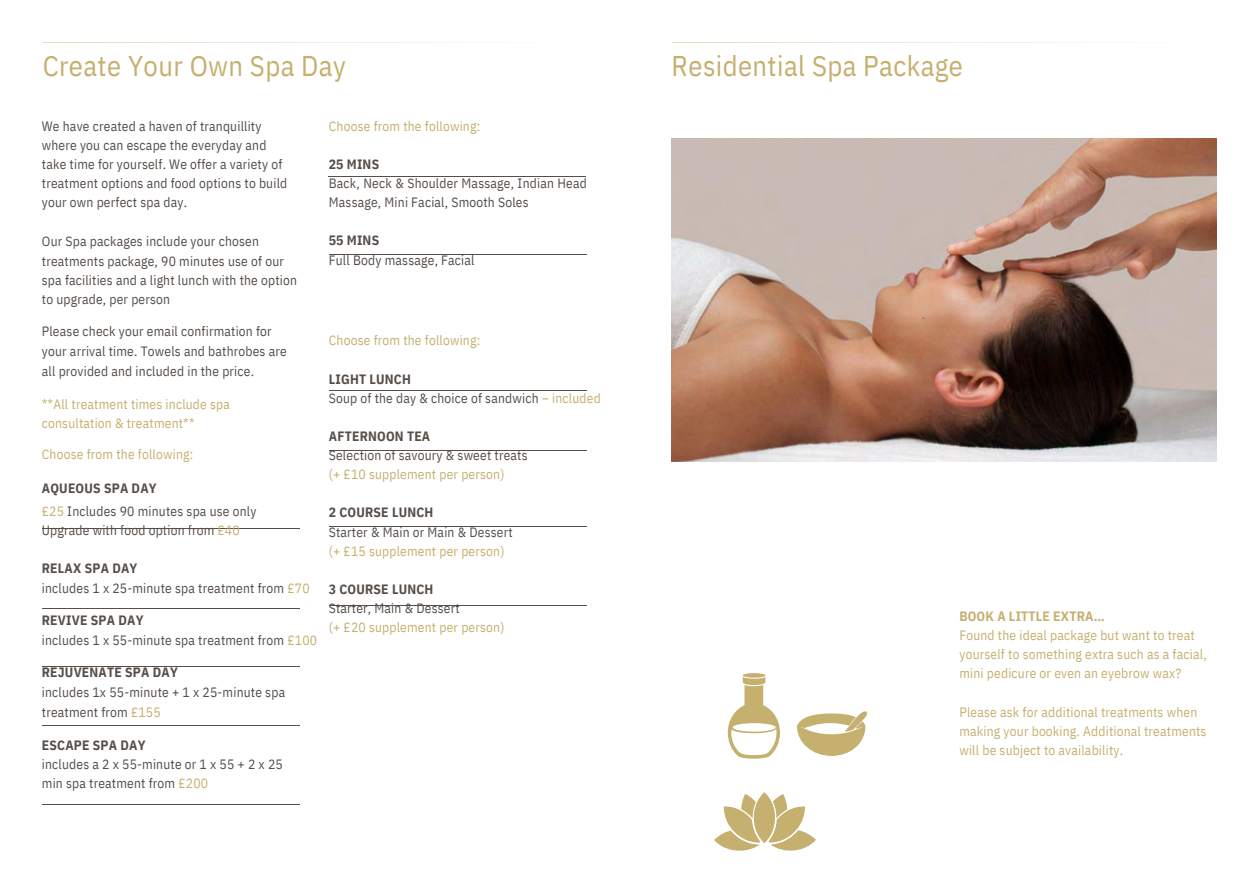
<style>
.page{position:relative;width:1259px;height:893px;background:#fff}
.page>*{position:absolute;margin:0;border:0;box-sizing:border-box;transform-origin:0 0}
.t1{font:28.5px "IBM Plex Sans Cond";letter-spacing:.015em;color:#c5b070}
.t2{font:13.5px/19px "IBM Plex Sans Cond";letter-spacing:.015em;color:#564e49}
.t3{font:13.5px/19px "IBM Plex Sans Cond";letter-spacing:.015em;color:#c5b070}
.t4{font:700 13.5px "IBM Plex Sans Cond";letter-spacing:.015em;color:#564e49}
.t5{font:700 13.5px "IBM Plex Sans Cond";letter-spacing:.015em;color:#c5b070}
.s1{font-weight:700}
.s2{color:#c5b070}
</style>
<div class="page">
<hr style="left:42px;top:607px;width:258px;height:1px;background:#564e49">
<hr style="left:42px;top:666px;width:258px;height:1px;background:#564e49">
<hr style="left:42px;top:725px;width:258px;height:1px;background:#564e49">
<hr style="left:43px;top:42px;width:544px;height:1px;background:#c5b070">
<hr style="left:43px;top:528px;width:257px;height:1px;background:#564e49">
<svg style="left:742px;top:672px;width:23px;height:5px"></svg>
<svg style="left:728px;top:676px;width:52px;height:82px"></svg>
<svg style="left:714px;top:792px;width:102px;height:59px"></svg>
<hr style="left:671px;top:42px;width:544px;height:1px;background:#c5b070">
<svg style="left:797px;top:711px;width:71px;height:44px"></svg>
<img style="left:671px;top:138px;width:545px;height:323px">
<hr style="left:42px;top:803px;width:258px;height:1px;background:#564e49">
<hr style="left:328px;top:176px;width:257px;height:1px;background:#564e49">
<hr style="left:329px;top:254px;width:257px;height:1px;background:#564e49">
<hr style="left:329px;top:390px;width:257px;height:1px;background:#564e49">
<hr style="left:329px;top:449px;width:257px;height:1px;background:#564e49">
<hr style="left:329px;top:526px;width:257px;height:1px;background:#564e49">
<hr style="left:329px;top:604px;width:257px;height:1px;background:#564e49">
<h1 class="t1" style="left:43px;top:44px;width:305px">Create Your Own Spa Day</h1>
<h1 class="t1" style="left:671px;top:44px;width:293px">Residential Spa Package</h1>
<p class="t2" style="left:42px;top:115px;width:247px">We have created a haven of tranquillity where you can escape the everyday and take time for yourself. We offer a variety of treatment options and food options to build your own perfect spa day.</p>
<p class="t2" style="left:42px;top:230px;width:257px;line-height:19.5px">Our Spa packages include your chosen treatments package, 90 minutes use of our spa facilities and a light lunch with the option to upgrade, per person</p>
<p class="t2" style="left:42px;top:319px;width:246px;line-height:20.2px">Please check your email confirmation for your arrival time. Towels and bathrobes are all provided and included in the price.</p>
<p class="t3" style="left:42px;top:393px;width:190px">**All treatment times include spa consultation &amp; treatment**</p>
<p class="t3" style="left:42px;top:443px;width:153px">Choose from the following:</p>
<p class="t2" style="left:42px;top:475px;width:216px;line-height:22.5px"><span class="s1">AQUEOUS SPA DAY<br></span><span class="s2">£25</span> Includes 90 minutes spa use only</p>
<p class="t2" style="left:42px;top:519px;width:199px">Upgrade with food option from <span class="s2">£40</span></p>
<p class="t2" style="left:42px;top:556px;width:269px;line-height:20.2px"><span class="s1">RELAX SPA DAY<br></span>includes 1 x 25-minute spa treatment from <span class="s2">£70</span></p>
<p class="t2" style="left:42px;top:608px;width:277px;line-height:20.2px"><span class="s1">REVIVE SPA DAY<br></span>includes 1 x 55-minute spa treatment from <span class="s2">£100</span></p>
<p class="t4" style="left:42px;top:660px;width:138px">REJUVENATE SPA DAY</p>
<p class="t2" style="left:42px;top:680px;width:245px;line-height:20.2px">includes 1x 55-minute + 1 x 25-minute spa treatment from <span class="s2">£155</span></p>
<p class="t4" style="left:42px;top:733px;width:105px">ESCAPE SPA DAY</p>
<p class="t2" style="left:42px;top:753px;width:242px">includes a 2 x 55-minute or 1 x 55 + 2 x 25 min spa treatment from <span class="s2">£200</span></p>
<p class="t3" style="left:329px;top:115px;width:153px">Choose from the following:</p>
<p class="t4" style="left:329px;top:153px;width:52px">25 MINS</p>
<p class="t2" style="left:329px;top:172px;width:260px">Back, Neck &amp; Shoulder Massage, Indian Head<br>Massage, Mini Facial, Smooth Soles</p>
<p class="t4" style="left:329px;top:230px;width:52px">55 MINS</p>
<p class="t2" style="left:329px;top:249px;width:147px">Full Body massage, Facial</p>
<p class="t3" style="left:329px;top:329px;width:153px">Choose from the following:</p>
<p class="t2" style="left:329px;top:368px;width:273px"><span class="s1">LIGHT LUNCH<br></span>Soup of the day &amp; choice of sandwich <span class="s2">– included</span></p>
<p class="t4" style="left:329px;top:425px;width:103px">AFTERNOON TEA</p>
<p class="t2" style="left:329px;top:444px;width:200px">Selection of savoury &amp; sweet treats</p>
<p class="t3" style="left:329px;top:463px;width:177px">(+ £10 supplement per person)</p>
<p class="t4" style="left:329px;top:501px;width:106px">2 COURSE LUNCH</p>
<p class="t2" style="left:329px;top:521px;width:185px">Starter &amp; Main or Main &amp; Dessert</p>
<p class="t3" style="left:329px;top:540px;width:177px">(+ £15 supplement per person)</p>
<p class="t4" style="left:329px;top:578px;width:106px">3 COURSE LUNCH</p>
<p class="t2" style="left:329px;top:597px;width:132px">Starter, Main &amp; Dessert</p>
<p class="t3" style="left:329px;top:616px;width:177px">(+ £20 supplement per person)</p>
<p class="t5" style="left:959px;top:605px;width:147px">BOOK A LITTLE EXTRA…</p>
<p class="t3" style="left:959px;top:624px;width:249px">Found the ideal package but want to treat yourself to something extra such as a facial, mini pedicure or even an eyebrow wax?</p>
<p class="t3" style="left:959px;top:701px;width:249px">Please ask for additional treatments when making your booking. Additional treatments will be subject to availability.</p>
</div>
